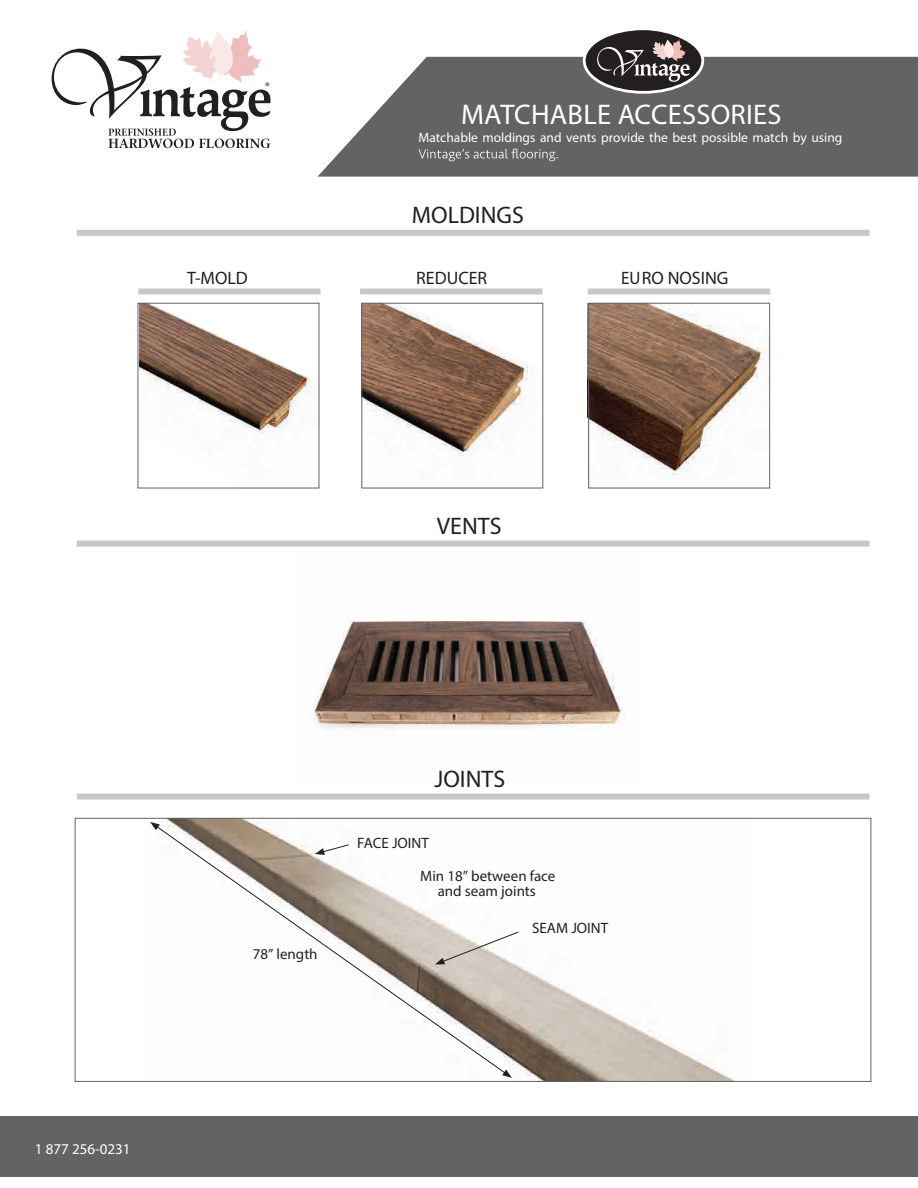
<style>
.page{position:relative;width:918px;height:1188px;background:#fff}
.page>*{position:absolute;margin:0;border:0;box-sizing:border-box;transform-origin:0 0}
.t1{font:28.5px "Myriad Pro";letter-spacing:.01em;color:#fff}
.t2{font:24px "Myriad Pro";color:#231f20}
.t3{font:18px "Myriad Pro";color:#231f20}
.t4{font:18px "Myriad Pro";color:#231f20;scale:.94 1}
.t5{font:15px/15px "Myriad Pro";color:#231f20;text-align:center}
.t6{font:15px "Myriad Pro";color:#fff}
.t7{font:13.5px "Myriad Pro";color:#fff}
.t8{font:10.95px "Myriad Pro";color:#231f20}
</style>
<div class="page">
<img style="left:314px;top:621px;width:312px;height:108px">
<div style="left:1px;top:1117px;width:917px;height:60px;background:#636366"></div>
<svg style="left:318px;top:57px;width:600px;height:120px;background:#727275"></svg>
<svg style="left:419px;top:149px;width:139px;height:12px;background:#7d7d80"></svg>
<img style="left:140px;top:303px;width:180px;height:185px">
<div style="left:138px;top:303px;width:181px;height:185px;border:1px solid #636366"></div>
<img style="left:364px;top:305px;width:170px;height:152px">
<div style="left:362px;top:303px;width:181px;height:185px;border:1px solid #636366"></div>
<img style="left:587px;top:304px;width:181px;height:185px">
<div style="left:588px;top:303px;width:182px;height:185px;border:1px solid #636366"></div>
<img style="left:162px;top:820px;width:572px;height:260px">
<div style="left:75px;top:818px;width:796px;height:264px;border:1px solid #636366"></div>
<svg style="left:584px;top:29px;width:119px;height:63px;background:#423f3f"></svg>
<div style="left:583px;top:27px;width:121px;height:67px;border:3px solid #fff;border-radius:50%"></div>
<svg style="left:597px;top:39px;width:93px;height:43px;background:#5b5555"></svg>
<div style="left:138px;top:288px;width:182px;height:6px;background:#c7c8ca"></div>
<div style="left:360px;top:288px;width:182px;height:6px;background:#c7c8ca"></div>
<div style="left:588px;top:288px;width:182px;height:6px;background:#c7c8ca"></div>
<div style="left:77px;top:230px;width:793px;height:6px;background:#c7c8ca"></div>
<div style="left:77px;top:541px;width:793px;height:6px;background:#c7c8ca"></div>
<div style="left:77px;top:794px;width:793px;height:6px;background:#c7c8ca"></div>
<svg style="left:160px;top:825px;width:347px;height:250px"></svg>
<svg style="left:150px;top:822px;width:10px;height:8px"></svg>
<svg style="left:502px;top:1070px;width:10px;height:8px"></svg>
<svg style="left:435px;top:931px;width:84px;height:34px"></svg>
<svg style="left:315px;top:844px;width:35px;height:11px"></svg>
<svg style="left:52px;top:30px;width:218px;height:118px"></svg>
<p class="t8" style="left:265px;top:79px;width:6px">®</p>
<h3 class="t3" style="left:187px;top:267px;width:62px">T-MOLD</h3>
<h1 class="t1" style="left:461px;top:97px;width:322px">MATCHABLE ACCESSORIES</h1>
<p class="t7" style="left:418px;top:129px;width:425px">Matchable moldings and vents provide the best possible match by using</p>
<h2 class="t2" style="left:412px;top:200px;width:114px">MOLDINGS</h2>
<h3 class="t3" style="left:416px;top:267px;width:73px">REDUCER</h3>
<h3 class="t4" style="left:621px;top:267px;width:116px">EURO NOSING</h3>
<h2 class="t2" style="left:437px;top:511px;width:66px">VENTS</h2>
<p class="t6" style="left:35px;top:1140px;width:97px">1 877 256-0231</p>
<p class="t5" style="left:253px;top:946px;width:66px">78” length</p>
<h2 class="t2" style="left:435px;top:764px;width:72px">JOINTS</h2>
<p class="t5" style="left:357px;top:835px;width:73px">FACE JOINT</p>
<p class="t5" style="left:420px;top:869px;width:137px">Min 18” between face and seam joints</p>
<p class="t5" style="left:532px;top:920px;width:77px">SEAM JOINT</p>
</div>
